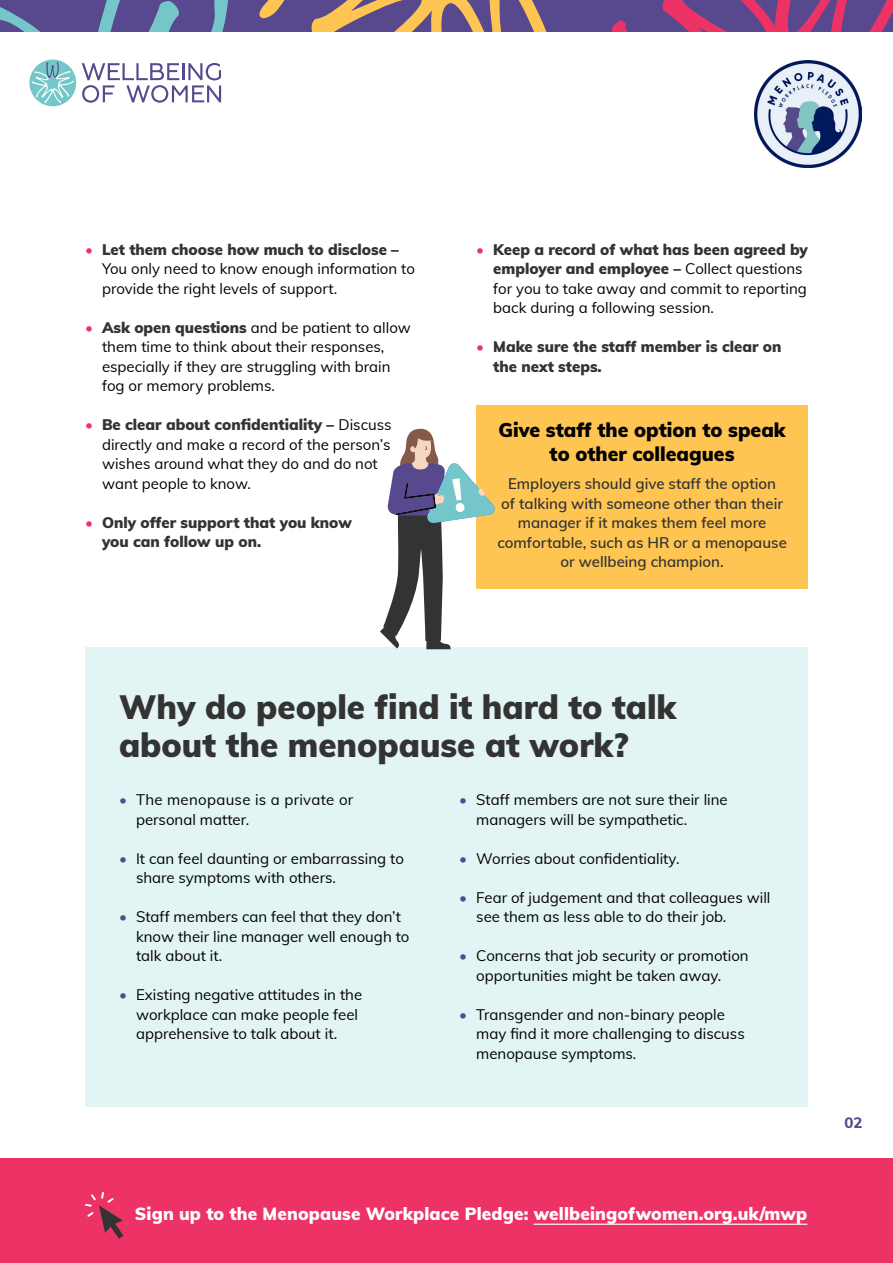
<style>
.page{position:relative;width:893px;height:1263px;background:#fff}
.page>*{position:absolute;margin:0;border:0;box-sizing:border-box;transform-origin:0 0}
.t1{font:900 33px/37.5px "Muli";color:#333}
.t2{font:900 19.5px/24px "Muli";color:#000;text-align:center}
.t3{font:900 17.25px "Muli";letter-spacing:.01em;color:#fff}
.t4{font:15px/19.5px "Muli";color:#000}
.t5{font:600 15px/19.5px "Muli";color:#333;text-align:center}
.t6{font:900 15px/19.5px "Muli";color:#333}
.t7{font:15px/19.5px "Muli";letter-spacing:.02em;color:#000}
.t8{font:800 15px "Muli";color:#58498f}
.s1{color:#ed3266}
.s2{font-weight:900;color:#333}
.s3{font-weight:400;color:#ed3266}
.s4{color:#58498f}
</style>
<div class="page">
<div style="left:85px;top:777px;width:723px;height:330px;background:#e3f4f4"></div>
<div style="left:85px;top:647px;width:723px;height:140px;background:#e3f4f4"></div>
<div style="left:476px;top:405px;width:332px;height:183px;background:#ffc553"></div>
<svg style="left:0;top:0;width:893px;height:31px;background:#7c5d87"></svg>
<svg style="left:82px;top:63px;width:139px;height:40px"></svg>
<div style="left:29px;top:60px;width:47px;height:46px;background:#73c7c9;border-radius:50%"></div>
<svg style="left:32px;top:62px;width:42px;height:41px"></svg>
<img style="left:754px;top:60px;width:107px;height:107px">
<div style="left:0;top:1159px;width:893px;height:104px;background:#ed3266"></div>
<hr style="left:534px;top:1223px;width:273px;height:2px;background:#fff">
<svg style="left:85px;top:1192px;width:39px;height:47px"></svg>
<svg style="left:380px;top:428px;width:116px;height:221px"></svg>
<p class="t4" style="left:102px;top:239px;width:314px;text-indent:-17px"><span class="s1">•</span> <span class="s2">Let them choose how much to disclose –<br></span>You only need to know enough information to provide the right levels of support.</p>
<p class="t4" style="left:102px;top:317px;width:310px;text-indent:-17px"><span class="s1">•</span> <span class="s2">Ask open questions</span> and be patient to allow them time to think about their responses, especially if they are struggling with brain fog or memory problems.</p>
<p class="t4" style="left:102px;top:414px;width:291px;text-indent:-17px"><span class="s1">•</span> <span class="s2">Be clear about confidentiality –</span> Discuss directly and make a record of the person’s wishes around what they do and do not want people to know.</p>
<p class="t6" style="left:102px;top:512px;width:251px;text-indent:-17px"><span class="s3">•</span> Only offer support that you know you can follow up on.</p>
<p class="t4" style="left:493px;top:239px;width:316px;text-indent:-17px"><span class="s1">•</span> <span class="s2">Keep a record of what has been agreed by employer and employee –</span> Collect questions for you to take away and commit to reporting back during a following session.</p>
<p class="t6" style="left:493px;top:336px;width:290px;text-indent:-17px"><span class="s3">•</span> Make sure the staff member is clear on the next steps.</p>
<h2 class="t2" style="left:499px;top:417px;width:289px">Give staff the option to speak to other colleagues</h2>
<p class="t5" style="left:497px;top:473px;width:291px">Employers should give staff the option<br>of talking with someone other than their manager if it makes them feel more comfortable, such as HR or a menopause or wellbeing champion.</p>
<h1 class="t1" style="left:119px;top:687px;width:559px">Why do people find it hard to talk about the menopause at work?</h1>
<p class="t7" style="left:136px;top:789px;width:219px;text-indent:-17px"><span class="s4">•</span> The menopause is a private or personal matter.</p>
<p class="t4" style="left:136px;top:848px;width:269px;text-indent:-17px"><span class="s4">•</span> It can feel daunting or embarrassing to share symptoms with others.</p>
<p class="t4" style="left:136px;top:906px;width:275px;text-indent:-17px"><span class="s4">•</span> Staff members can feel that they don’t know their line manager well enough to talk about it.</p>
<p class="t4" style="left:136px;top:984px;width:228px;text-indent:-17px"><span class="s4">•</span> Existing negative attitudes in the workplace can make people feel apprehensive to talk about it.</p>
<p class="t4" style="left:476px;top:789px;width:253px;text-indent:-17px"><span class="s4">•</span> Staff members are not sure their line managers will be sympathetic.</p>
<p class="t4" style="left:459px;top:848px;width:222px"><span class="s4">•</span> Worries about confidentiality.</p>
<p class="t4" style="left:476px;top:887px;width:296px;text-indent:-17px"><span class="s4">•</span> Fear of judgement and that colleagues will see them as less able to do their job.</p>
<p class="t4" style="left:476px;top:945px;width:274px;text-indent:-17px"><span class="s4">•</span> Concerns that job security or promotion opportunities might be taken away.</p>
<p class="t4" style="left:476px;top:1004px;width:270px;text-indent:-17px"><span class="s4">•</span> Transgender and non-binary people may find it more challenging to discuss menopause symptoms.</p>
<p class="t3" style="left:135px;top:1201px;width:674px">Sign up to the Menopause Workplace Pledge: wellbeingofwomen.org.uk/mwp</p>
<p class="t8" style="left:844px;top:1111px;width:20px">02</p>
</div>
